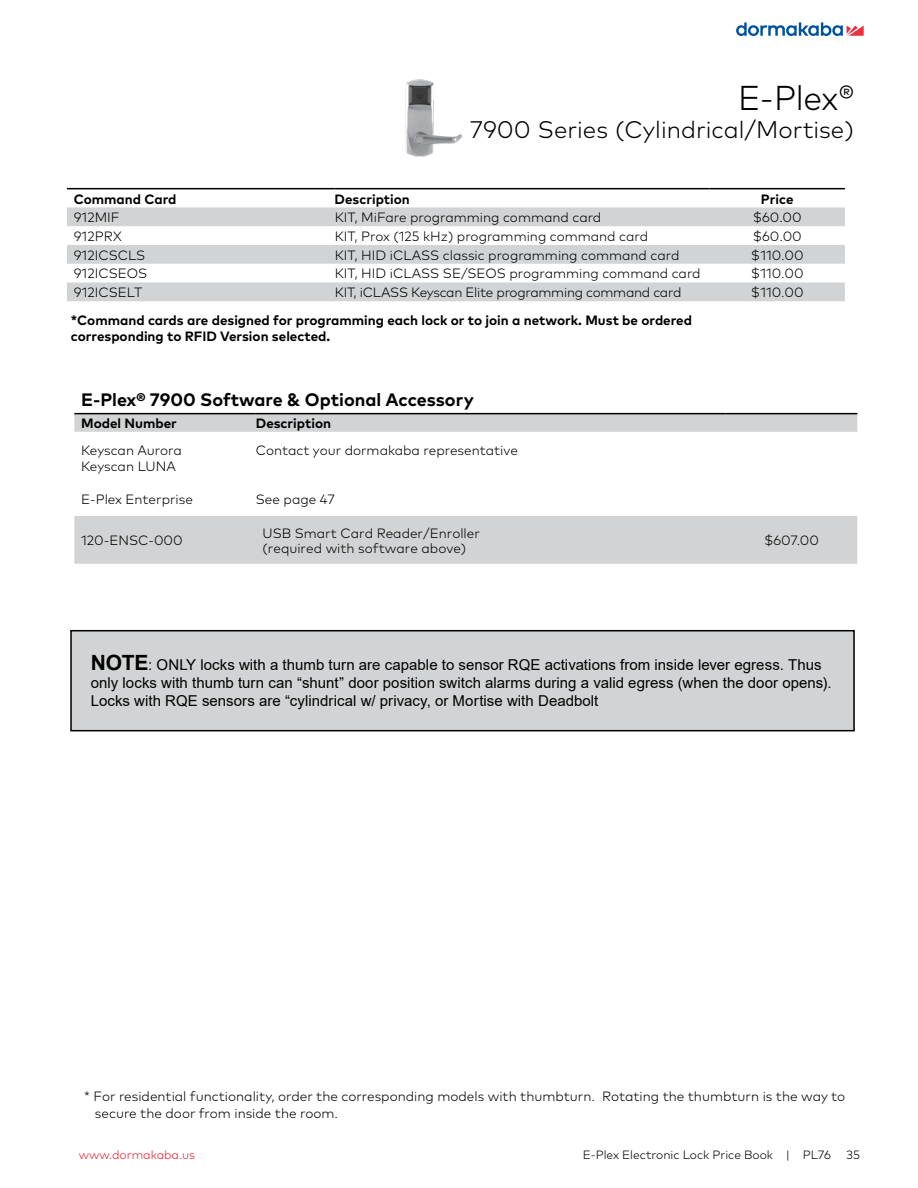
<style>
.page{position:relative;width:918px;height:1188px;background:#fff}
.page>*{position:absolute;margin:0;border:0;box-sizing:border-box;transform-origin:0 0}
.t1{font:300 34.5px "Mark Pro";color:#000}
.t2{font:300 24px "Mark Pro";color:#000}
.t3{font:700 18px "Mark Pro";color:#000}
.t4{font:15px/18px "Arial";letter-spacing:.005em;color:#000}
.t5{font:300 13.5px/16.2px "Mark Pro";color:#000}
.t6{font:700 13.5px/16.2px "Mark Pro";color:#000}
.t7{font:300 13.5px "Mark Pro";letter-spacing:-.02em;color:#000}
.t8{font:300 12px "Mark Pro";color:#000}
.t9{font:300 12px "Mark Pro";color:#ea1d2c}
.s1{font-weight:700;font-size:21px}
</style>
<div class="page">
<svg style="left:74px;top:414px;width:783px;height:150px"></svg>
<hr style="left:74px;top:413px;width:182px;height:1px;background:#000">
<hr style="left:256px;top:413px;width:470px;height:1px;background:#000">
<hr style="left:726px;top:413px;width:131px;height:1px;background:#000">
<svg style="left:67px;top:207px;width:778px;height:94px;fill:#d1d3d4"></svg>
<hr style="left:67px;top:188px;width:268px;height:1px;background:#000">
<hr style="left:335px;top:188px;width:375px;height:1px;background:#000">
<hr style="left:710px;top:188px;width:135px;height:1px;background:#000">
<svg style="left:736px;top:22px;width:128px;height:14px"></svg>
<div style="left:71px;top:631px;width:783px;height:100px;background:#d1d3d4"></div>
<div style="left:70px;top:630px;width:785px;height:101px;border:2px solid #000"></div>
<img style="left:405px;top:79px;width:58px;height:78px">
<h1 class="t1" style="left:738px;top:71px;width:117px">E-Plex®</h1>
<h2 class="t2" style="left:470px;top:112px;width:385px">7900 Series (Cylindrical/Mortise)</h2>
<p class="t6" style="left:74px;top:190px;width:104px">Command Card</p>
<p class="t6" style="left:335px;top:190px;width:77px">Description</p>
<p class="t6" style="left:761px;top:190px;width:34px">Price</p>
<p class="t5" style="left:74px;top:208px;width:47px">912MIF</p>
<p class="t5" style="left:335px;top:208px;width:268px">KIT, MiFare programming command card</p>
<p class="t5" style="left:753px;top:208px;width:51px">$60.00</p>
<p class="t5" style="left:74px;top:227px;width:50px">912PRX</p>
<p class="t5" style="left:335px;top:227px;width:315px">KIT, Prox (125 kHz) programming command card</p>
<p class="t5" style="left:753px;top:227px;width:51px">$60.00</p>
<p class="t5" style="left:74px;top:246px;width:73px">912ICSCLS</p>
<p class="t5" style="left:335px;top:246px;width:346px">KIT, HID iCLASS classic programming command card</p>
<p class="t5" style="left:751px;top:246px;width:54px">$110.00</p>
<p class="t5" style="left:74px;top:265px;width:75px">912ICSEOS</p>
<p class="t5" style="left:335px;top:265px;width:367px">KIT, HID iCLASS SE/SEOS programming command card</p>
<p class="t5" style="left:751px;top:265px;width:54px">$110.00</p>
<p class="t5" style="left:74px;top:283px;width:70px">912ICSELT</p>
<p class="t7" style="left:335px;top:282px;width:348px">KIT, iCLASS Keyscan Elite programming command card</p>
<p class="t5" style="left:751px;top:283px;width:54px">$110.00</p>
<p class="t6" style="left:71px;top:311px;width:623px">*Command cards are designed for programming each lock or to join a network. Must be ordered corresponding to RFID Version selected.</p>
<h3 class="t3" style="left:81px;top:386px;width:394px">E-Plex® 7900 Software &amp; Optional Accessory</h3>
<p class="t6" style="left:81px;top:414px;width:97px">Model Number</p>
<p class="t6" style="left:256px;top:414px;width:77px">Description</p>
<p class="t5" style="left:81px;top:441px;width:102px">Keyscan Aurora<br>Keyscan LUNA</p>
<p class="t5" style="left:81px;top:490px;width:113px">E-Plex Enterprise</p>
<p class="t5" style="left:256px;top:441px;width:264px">Contact your dormakaba representative</p>
<p class="t5" style="left:256px;top:490px;width:80px">See page 47</p>
<p class="t5" style="left:81px;top:531px;width:103px">120-ENSC-000</p>
<p class="t5" style="left:263px;top:524px;width:219px;line-height:15px">USB Smart Card Reader/Enroller (required with software above)</p>
<p class="t5" style="left:764px;top:531px;width:57px">$607.00</p>
<p class="t4" style="left:91px;top:656px;width:742px"><span class="s1">NOTE</span>: ONLY locks with a thumb turn are capable to sensor RQE activations from inside lever egress. Thus only locks with thumb turn can “shunt” door position switch alarms during a valid egress (when the door opens).<br>Locks with RQE sensors are “cylindrical w/ privacy, or Mortise with Deadbolt</p>
<p class="t5" style="left:95px;top:1088px;width:752px;text-indent:-11px">* For residential functionality, order the corresponding models with thumbturn. Rotating the thumbturn is the way to secure the door from inside the room.</p>
<p class="t9" style="left:79px;top:1146px;width:118px">www.dormakaba.us</p>
<p class="t8" style="left:583px;top:1146px;width:250px">E-Plex Electronic Lock Price Book | PL76</p>
<p class="t8" style="left:847px;top:1146px;width:15px">35</p>
</div>
